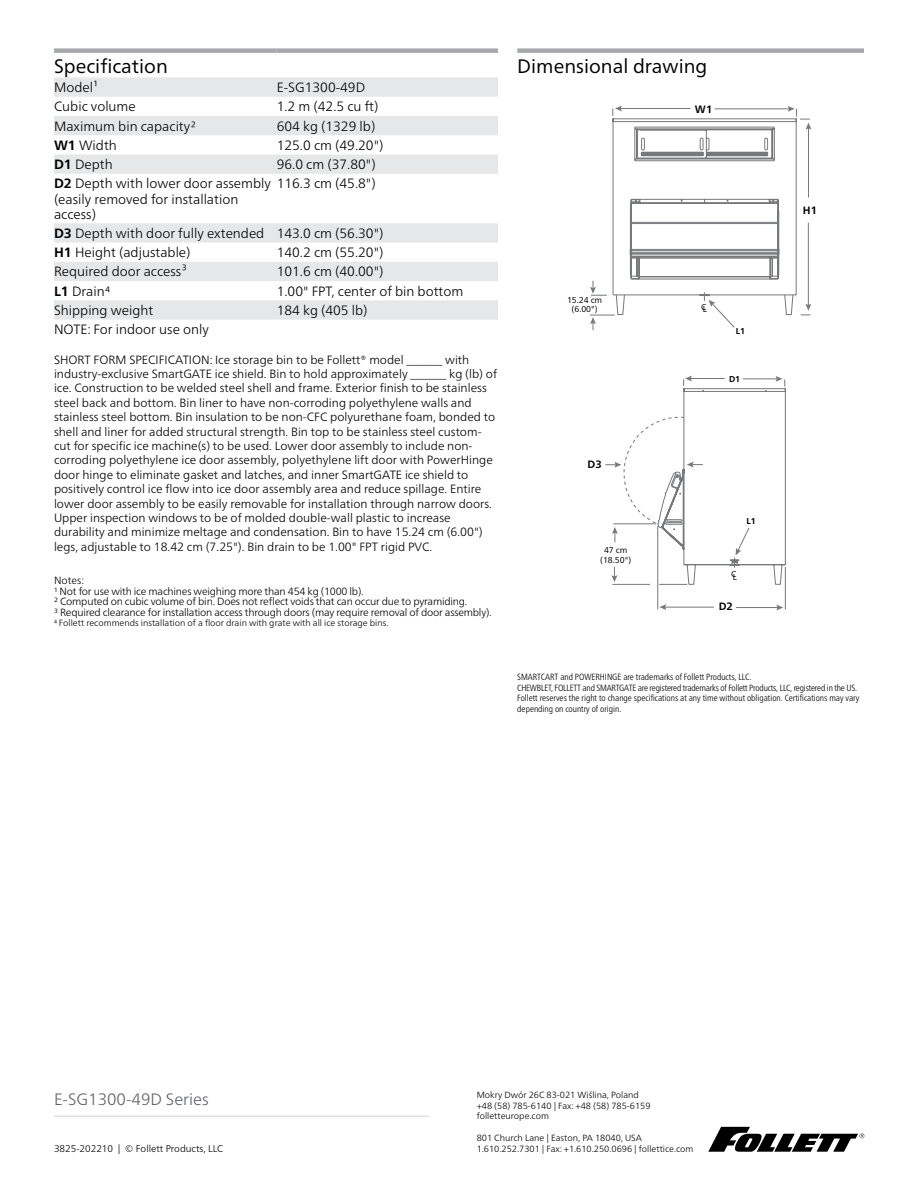
<style>
.page{position:relative;width:918px;height:1188px;background:#fff}
.page>*{position:absolute;margin:0;border:0;box-sizing:border-box;transform-origin:0 0}
.t1{font:19.5px "Frutiger Neue LT Pro";color:#000}
.t2{font:300 16.5px "Frutiger Neue LT Pro";color:#636466}
.t3{font:300 13.5px/19.2px "Frutiger Neue LT Pro";color:#000}
.t4{font:300 12px/14.4px "Frutiger Neue LT Pro";color:#000}
.t5{font:700 10.65px "Frutiger Neue LT Pro";color:#000}
.t6{font:300 10.5px/10.5px "Frutiger Neue LT Pro";letter-spacing:-.02em;color:#000}
.t7{font:300 9.75px "Frutiger Neue LT Pro";color:#000}
.t8{font:300 condensed 9px/10.5px "Frutiger Neue LT Pro";color:#000}
.t9{font:300 9px/10.8px "Frutiger Neue LT Pro";color:#000}
.t10{font:8.55px/9.6px "Frutiger Neue LT Pro";color:#000;text-align:center}
.t11{font:700 8.55px "Frutiger Neue LT Pro";color:#000}
.s1{font-weight:700}
.s2{font-stretch:condensed}
</style>
<div class="page">
<svg style="left:708px;top:1127px;width:156px;height:25px"></svg>
<hr style="left:54px;top:1116px;width:241px;height:1px;background:#d1d3d4">
<hr style="left:295px;top:1116px;width:134px;height:1px;background:#d1d3d4">
<svg style="left:54px;top:77px;width:444px;height:243px"></svg>
<div style="left:54px;top:48px;width:223px;height:5px;background:#a7a9ac"></div>
<div style="left:277px;top:48px;width:221px;height:5px;background:#a7a9ac"></div>
<div style="left:517px;top:48px;width:347px;height:5px;background:#a7a9ac"></div>
<hr style="left:785px;top:567px;width:1px;height:42px;background:#77787b">
<hr style="left:657px;top:526px;width:1px;height:83px;background:#77787b">
<svg style="left:590px;top:106px;width:221px;height:224px"></svg>
<svg style="left:605px;top:376px;width:181px;height:209px"></svg>
<hr style="left:736px;top:607px;width:43px;height:1px;background:#77787b">
<svg style="left:776px;top:605px;width:7px;height:5px"></svg>
<hr style="left:664px;top:607px;width:50px;height:1px;background:#77787b">
<svg style="left:659px;top:604px;width:7px;height:6px"></svg>
<h1 class="t1" style="left:54px;top:55px;width:115px">Specification</h1>
<p class="t3" style="left:54px;top:78px;width:46px">Model¹</p>
<p class="t3" style="left:277px;top:78px;width:90px">E-SG1300-49D</p>
<p class="t3" style="left:54px;top:97px;width:83px">Cubic volume</p>
<p class="t3" style="left:277px;top:97px;width:103px">1.2 m (42.5 cu ft)</p>
<p class="t3" style="left:54px;top:116px;width:143px">Maximum bin capacity2</p>
<p class="t3" style="left:277px;top:116px;width:100px">604 kg (1329 lb)</p>
<p class="t3" style="left:54px;top:135px;width:64px"><span class="s1">W1</span> Width</p>
<p class="t3" style="left:277px;top:135px;width:108px">125.0 cm (49.20")</p>
<p class="t3" style="left:54px;top:155px;width:60px"><span class="s1">D1</span> Depth</p>
<p class="t3" style="left:54px;top:155px;width:323px;text-align:right">96.0 cm (37.80")<br><span class="s1">D2</span> Depth with lower door assembly 116.3 cm (45.8")</p>
<p class="t3" style="left:54px;top:191px;width:186px;line-height:15.3px">(easily removed for installation access)</p>
<p class="t3" style="left:54px;top:223px;width:331px"><span class="s1">D3</span> Depth with door fully extended 143.0 cm (56.30")<br><span class="s1">H1</span> Height (adjustable)</p>
<p class="t3" style="left:277px;top:243px;width:108px">140.2 cm (55.20")</p>
<p class="t3" style="left:54px;top:262px;width:135px">Required door access³</p>
<p class="t3" style="left:277px;top:262px;width:108px">101.6 cm (40.00")</p>
<p class="t3" style="left:54px;top:281px;width:58px"><span class="s1">L1</span> Drain4</p>
<p class="t3" style="left:277px;top:281px;width:188px">1.00" FPT, center of bin bottom</p>
<p class="t3" style="left:54px;top:300px;width:101px">Shipping weight</p>
<p class="t3" style="left:277px;top:300px;width:92px">184 kg (405 lb)</p>
<p class="t3" style="left:54px;top:320px;width:156px">NOTE: For indoor use only</p>
<p class="t4" style="left:54px;top:352px;width:445px">SHORT FORM SPECIFICATION: Ice storage bin to be Follett® model ______ with industry-exclusive SmartGATE ice shield. Bin to hold approximately ______ kg (lb) of ice. Construction to be welded steel shell and frame. Exterior finish to be stainless steel back and bottom. Bin liner to have non-corroding polyethylene walls and stainless steel bottom. Bin insulation to be non-CFC polyurethane foam, bonded to shell and liner for added structural strength. Bin top to be stainless steel custom&shy;cut for specific ice machine(s) to be used. Lower door assembly to include non&shy;corroding polyethylene ice door assembly, polyethylene lift door with PowerHinge door hinge to eliminate gasket and latches, and inner SmartGATE ice shield to positively control ice flow into ice door assembly area and reduce spillage. Entire lower door assembly to be easily removable for installation through narrow doors.<br>Upper inspection windows to be of molded double-wall plastic to increase durability and minimize meltage and condensation. Bin to have 15.24 cm (6.00") legs, adjustable to 18.42 cm (7.25"). Bin drain to be 1.00" FPT rigid PVC.</p>
<p class="t6" style="left:54px;top:575px;width:439px">Notes:<br><span class="s2">1</span> Not for use with ice machines weighing more than 454 kg (1000 lb).<br>2 Computed on cubic volume of bin. Does not reflect voids that can occur due to pyramiding.<br>3 Required clearance for installation access through doors (may require removal of door assembly).</p>
<p class="t9" style="left:54px;top:618px;width:336px"><span class="s2">4</span> Follett recommends installation of a floor drain with grate with all ice storage bins.</p>
<h1 class="t1" style="left:517px;top:55px;width:192px">Dimensional drawing</h1>
<p class="t5" style="left:695px;top:103px;width:19px">W1</p>
<p class="t10" style="left:567px;top:295px;width:37px">15.24 cm (6.00")</p>
<p class="t10" style="left:703px;top:304px;width:6px">L</p>
<p class="t10" style="left:701px;top:302px;width:7px">C</p>
<p class="t11" style="left:736px;top:325px;width:11px">L1</p>
<p class="t11" style="left:729px;top:374px;width:13px">D1</p>
<p class="t5" style="left:588px;top:458px;width:16px">D3</p>
<p class="t10" style="left:600px;top:545px;width:32px;line-height:10.2px">47 cm (18.50")</p>
<p class="t11" style="left:746px;top:516px;width:11px">L1</p>
<p class="t10" style="left:731px;top:570px;width:7px">C</p>
<p class="t10" style="left:733px;top:572px;width:6px">L</p>
<p class="t5" style="left:719px;top:600px;width:16px">D2</p>
<p class="t5" style="left:803px;top:204px;width:16px">H1</p>
<p class="t8" style="left:517px;top:672px;width:343px">SMARTCART and POWERHINGE are trademarks of Follett Products, LLC.<br>CHEWBLET, FOLLETT and SMARTGATE are registered trademarks of Follett Products, LLC, registered in the US.<br>Follett reserves the right to change specifications at any time without obligation. Certifications may vary depending on country of origin.</p>
<h2 class="t2" style="left:54px;top:1089px;width:156px">E-SG1300-49D Series</h2>
<p class="t7" style="left:54px;top:1142px;width:171px">3825-202210 | © Follett Products, LLC</p>
<p class="t9" style="left:477px;top:1089px;width:175px">Mokry Dwór 26C 83-021 Wiślina, Poland +48 (58) 785-6140 | Fax: +48 (58) 785-6159 folletteurope.com</p>
<p class="t9" style="left:477px;top:1132px;width:218px">801 Church Lane | Easton, PA 18040, USA<br>1.610.252.7301 | Fax: +1.610.250.0696 | follettice.com</p>
</div>
